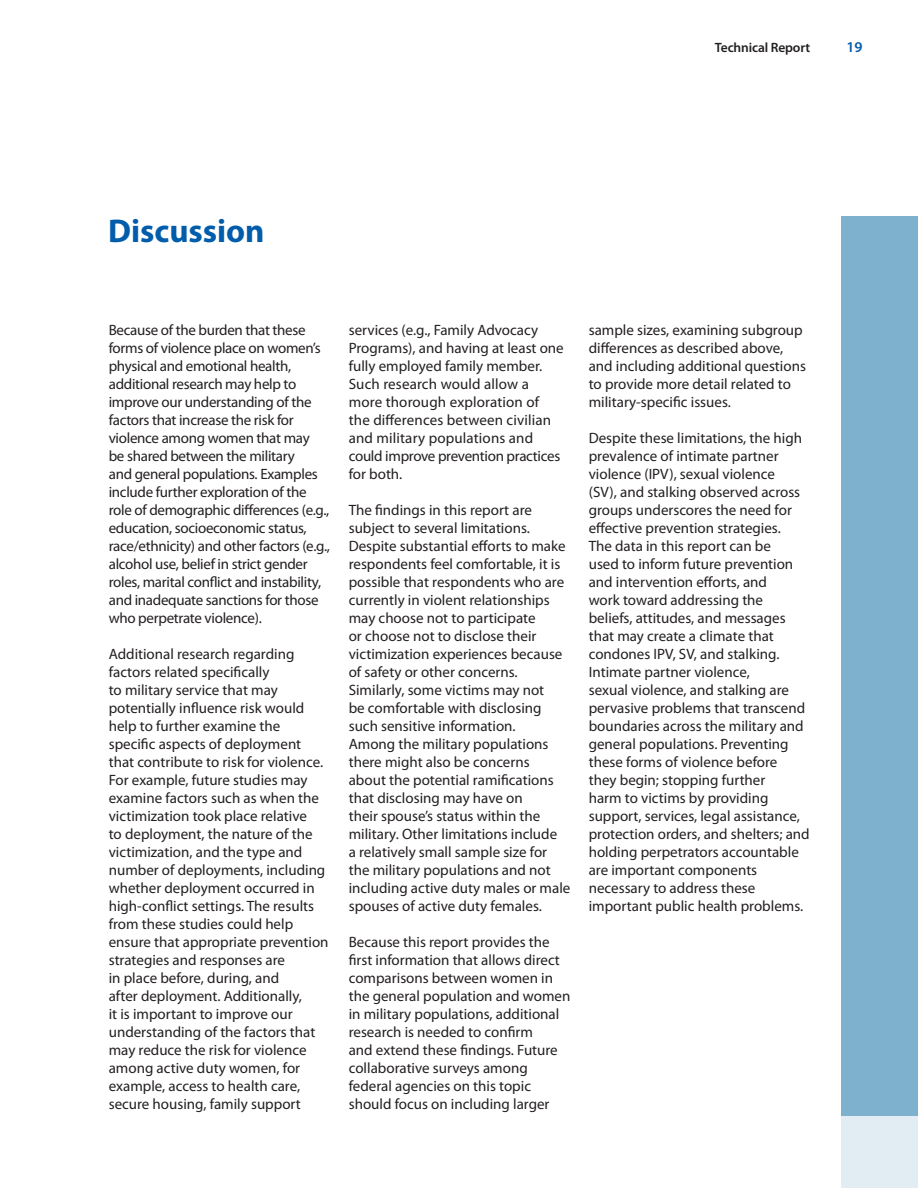
<style>
.page{position:relative;width:918px;height:1188px;background:#fff}
.page>*{position:absolute;margin:0;border:0;box-sizing:border-box;transform-origin:0 0}
.t1{font:700 33px "Myriad Pro";color:#015dab}
.t2{font:15px/18px "Myriad Pro";color:#231f20}
.t3{font:15px/18px "Myriad Pro";letter-spacing:-.02em;color:#231f20}
.t4{font:600 15px "Myriad Pro";color:#015dab}
.t5{font:600 13.5px "Myriad Pro";letter-spacing:-.01em;color:#231f20}
</style>
<div class="page">
<div style="left:842px;top:225px;width:76px;height:963px;background:#e2ecf3"></div>
<div style="left:842px;top:217px;width:76px;height:899px;background:#7db1cd"></div>
<p class="t5" style="left:715px;top:39px;width:97px">Technical Report</p>
<p class="t4" style="left:846px;top:37px;width:18px">19</p>
<h2 class="t1" style="left:108px;top:209px;width:158px">Discussion</h2>
<p class="t3" style="left:109px;top:321px;width:223px">Because of the burden that these forms of violence place on women’s physical and emotional health, additional research may help to improve our understanding of the factors that increase the risk for violence among women that may<br>be shared between the military<br>and general populations. Examples include further exploration of the role of demographic differences (e.g., education, socioeconomic status, race/ethnicity) and other factors (e.g., alcohol use, belief in strict gender roles, marital conflict and instability, and inadequate sanctions for those who perpetrate violence).</p>
<p class="t2" style="left:109px;top:645px;width:221px">Additional research regarding factors related specifically<br>to military service that may potentially influence risk would help to further examine the specific aspects of deployment that contribute to risk for violence.<br>For example, future studies may examine factors such as when the victimization took place relative<br>to deployment, the nature of the victimization, and the type and number of deployments, including whether deployment occurred in high-conflict settings. The results from these studies could help ensure that appropriate prevention strategies and responses are<br>in place before, during, and<br>after deployment. Additionally,<br>it is important to improve our understanding of the factors that may reduce the risk for violence among active duty women, for example, access to health care, secure housing, family support</p>
<p class="t2" style="left:349px;top:321px;width:217px">services (e.g., Family Advocacy<br>Programs), and having at least one fully employed family member.<br>Such research would allow a more thorough exploration of the differences between civilian and military populations and could improve prevention practices for both.</p>
<p class="t2" style="left:349px;top:501px;width:223px">The findings in this report are subject to several limitations.<br>Despite substantial efforts to make respondents feel comfortable, it is possible that respondents who are currently in violent relationships may choose not to participate<br>or choose not to disclose their victimization experiences because of safety or other concerns.<br>Similarly, some victims may not<br>be comfortable with disclosing such sensitive information.<br>Among the military populations there might also be concerns about the potential ramifications that disclosing may have on<br>their spouse’s status within the military. Other limitations include<br>a relatively small sample size for the military populations and not including active duty males or male spouses of active duty females.</p>
<p class="t2" style="left:349px;top:933px;width:223px">Because this report provides the first information that allows direct comparisons between women in the general population and women in military populations, additional research is needed to confirm<br>and extend these findings. Future collaborative surveys among federal agencies on this topic should focus on including larger</p>
<p class="t2" style="left:589px;top:321px;width:219px">sample sizes, examining subgroup differences as described above, and including additional questions to provide more detail related to military-specific issues.</p>
<p class="t2" style="left:589px;top:429px;width:223px">Despite these limitations, the high prevalence of intimate partner violence (IPV), sexual violence<br>(SV), and stalking observed across groups underscores the need for effective prevention strategies.<br>The data in this report can be<br>used to inform future prevention and intervention efforts, and<br>work toward addressing the beliefs, attitudes, and messages that may create a climate that condones IPV, SV, and stalking.<br>Intimate partner violence,<br>sexual violence, and stalking are pervasive problems that transcend boundaries across the military and general populations. Preventing these forms of violence before<br>they begin; stopping further<br>harm to victims by providing support, services, legal assistance, protection orders, and shelters; and holding perpetrators accountable are important components necessary to address these important public health problems.</p>
</div>
